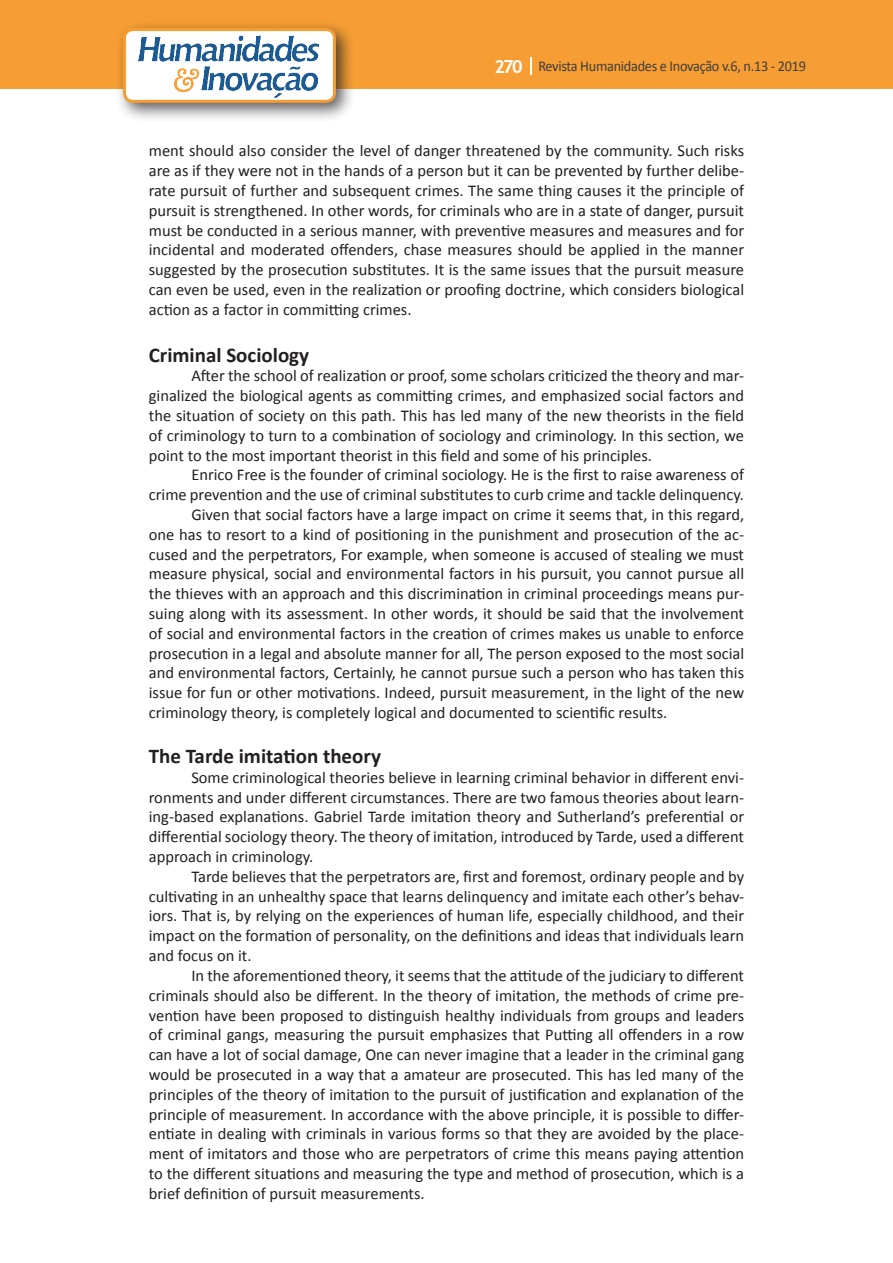
<style>
.page{position:relative;width:893px;height:1263px;background:#fff}
.page>*{position:absolute;margin:0;border:0;box-sizing:border-box;transform-origin:0 0}
.Titulo_2{font:700 21px "Calibri";color:#231f20}
.Texto{font:16.5px/19.8px "Calibri";color:#231f20;text-align:justify}
.t1{font:15px "Calibri";letter-spacing:-.02em;color:#3e3e3f;scale:.95 1}
.s1{font-family:"Trebuchet MS";font-weight:700;font-size:18px;color:#fff}
</style>
<div class="page">
<div style="left:0;top:0;width:893px;height:88px;background:#f69e34"></div>
<svg style="left:530px;top:57px;width:2px;height:18px"></svg>
<div style="left:115px;top:20px;width:241px;height:103px;background:#231f20;opacity:.75"></div>
<div style="left:125px;top:30px;width:209px;height:71px;background:#fff;border-radius:9px"></div>
<img style="left:138px;top:35px;width:181px;height:62px">
<div style="left:123px;top:28px;width:213px;height:75px;border:3px solid #f69e34;border-radius:9px"></div>
<p class="t1" style="left:495px;top:57px;width:329px"><span class="s1">270</span> Revista Humanidades e Inovação v.6, n.13 - 2019</p>
<p class="Texto" style="left:149px;top:141px;width:597px">ment should also consider the level of danger threatened by the community. Such risks are as if they were not in the hands of a person but it can be prevented by further delibe&shy;rate pursuit of further and subsequent crimes. The same thing causes it the principle of pursuit is strengthened. In other words, for criminals who are in a state of danger, pursuit must be conducted in a serious manner, with preventive measures and measures and for incidental and moderated offenders, chase measures should be applied in the manner suggested by the prosecution substitutes. It is the same issues that the pursuit measure can even be used, even in the realization or proofing doctrine, which considers biological action as a factor in committing crimes.</p>
<p class="Titulo_2" style="left:149px;top:341px;width:162px">Criminal Sociology</p>
<p class="Texto" style="left:149px;top:366px;width:597px;text-indent:43px">After the school of realization or proof, some scholars criticized the theory and mar&shy;ginalized the biological agents as committing crimes, and emphasized social factors and the situation of society on this path. This has led many of the new theorists in the field of criminology to turn to a combination of sociology and criminology. In this section, we point to the most important theorist in this field and some of his principles.</p>
<p class="Texto" style="left:149px;top:465px;width:597px;text-align:right">Enrico Free is the founder of criminal sociology. He is the first to raise awareness of<br>crime prevention and the use of criminal substitutes to curb crime and tackle delinquency.</p>
<p class="Texto" style="left:149px;top:505px;width:597px;text-indent:43px">Given that social factors have a large impact on crime it seems that, in this regard, one has to resort to a kind of positioning in the punishment and prosecution of the ac&shy;cused and the perpetrators, For example, when someone is accused of stealing we must measure physical, social and environmental factors in his pursuit, you cannot pursue all the thieves with an approach and this discrimination in criminal proceedings means pur&shy;suing along with its assessment. In other words, it should be said that the involvement of social and environmental factors in the creation of crimes makes us unable to enforce prosecution in a legal and absolute manner for all, The person exposed to the most social and environmental factors, Certainly, he cannot pursue such a person who has taken this issue for fun or other motivations. Indeed, pursuit measurement, in the light of the new criminology theory, is completely logical and documented to scientific results.</p>
<p class="Titulo_2" style="left:149px;top:743px;width:234px">The Tarde imitation theory</p>
<p class="Texto" style="left:149px;top:767px;width:597px;text-indent:43px">Some criminological theories believe in learning criminal behavior in different envi&shy;ronments and under different circumstances. There are two famous theories about learn&shy;ing-based explanations. Gabriel Tarde imitation theory and Sutherland’s preferential or differential sociology theory. The theory of imitation, introduced by Tarde, used a different approach in criminology.</p>
<p class="Texto" style="left:149px;top:866px;width:597px;text-indent:43px">Tarde believes that the perpetrators are, first and foremost, ordinary people and by cultivating in an unhealthy space that learns delinquency and imitate each other’s behav&shy;iors. That is, by relying on the experiences of human life, especially childhood, and their impact on the formation of personality, on the definitions and ideas that individuals learn and focus on it.</p>
<p class="Texto" style="left:149px;top:965px;width:597px;text-indent:43px">In the aforementioned theory, it seems that the attitude of the judiciary to different criminals should also be different. In the theory of imitation, the methods of crime pre&shy;vention have been proposed to distinguish healthy individuals from groups and leaders of criminal gangs, measuring the pursuit emphasizes that Putting all offenders in a row can have a lot of social damage, One can never imagine that a leader in the criminal gang would be prosecuted in a way that a amateur are prosecuted. This has led many of the principles of the theory of imitation to the pursuit of justification and explanation of the principle of measurement. In accordance with the above principle, it is possible to differ&shy;entiate in dealing with criminals in various forms so that they are avoided by the place&shy;ment of imitators and those who are perpetrators of crime this means paying attention to the different situations and measuring the type and method of prosecution, which is a brief definition of pursuit measurements.</p>
</div>
